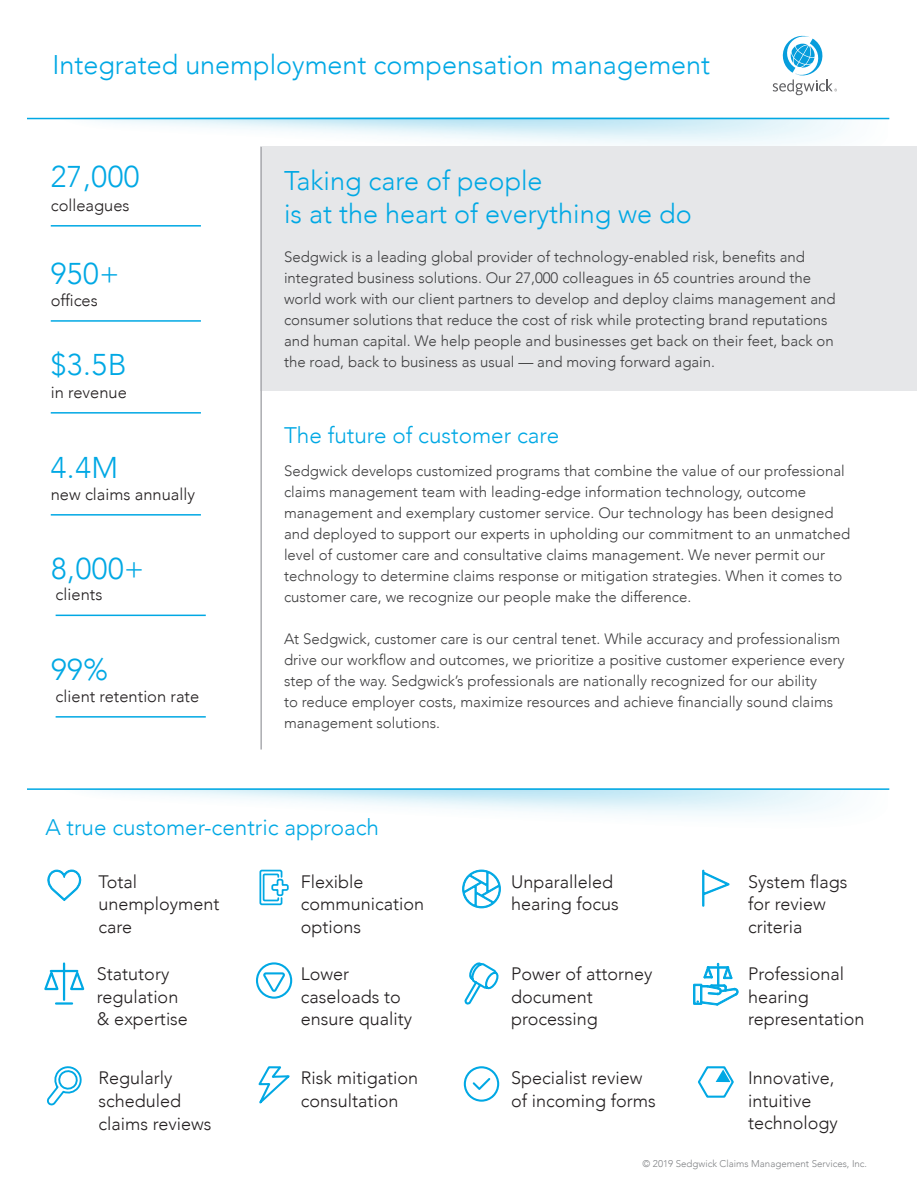
<style>
.page{position:relative;width:918px;height:1188px;background:#fff}
.page>*{position:absolute;margin:0;border:0;box-sizing:border-box;transform-origin:0 0}
.t1{font:300 30px "Avenir";letter-spacing:.02em;color:#00a8e4}
.t2{font:300 27px "Avenir";color:#00a8e4}
.t3{font:300 22.5px "Avenir";color:#00a8e4}
.t4{font:300 18px/22.5px "Avenir";color:#231f20}
.t5{font:300 16.5px "Avenir";color:#231f20}
.t6{font:300 15px/21px "Avenir";color:#3e3e3f}
.t7{font:300 9.75px "Avenir";color:#808285}
</style>
<div class="page">
<svg style="left:773px;top:35px;width:64px;height:60px"></svg>
<hr style="left:27px;top:118px;width:862px;height:1px;background:#00a8e4">
<hr style="left:27px;top:788px;width:862px;height:2px;background:#00a8e4">
<div style="left:260px;top:147px;width:657px;height:244px;background:#e6e7e9"></div>
<hr style="left:260px;top:147px;width:2px;height:603px;background:#abacb0">
<hr style="left:51px;top:225px;width:150px;height:2px;background:#00a8e4">
<hr style="left:51px;top:320px;width:150px;height:2px;background:#00a8e4">
<hr style="left:51px;top:412px;width:150px;height:2px;background:#00a8e4">
<hr style="left:51px;top:514px;width:150px;height:2px;background:#00a8e4">
<hr style="left:56px;top:615px;width:150px;height:1px;background:#00a8e4">
<hr style="left:56px;top:716px;width:150px;height:2px;background:#00a8e4">
<svg style="left:46px;top:1066px;width:36px;height:40px"></svg>
<hr style="left:56px;top:1002px;width:16px;height:3px;background:#00a8e4">
<hr style="left:63px;top:964px;width:2px;height:36px;background:#00a8e4">
<hr style="left:51px;top:970px;width:26px;height:2px;background:#00a8e4">
<svg style="left:44px;top:970px;width:17px;height:21px"></svg>
<svg style="left:68px;top:970px;width:17px;height:21px"></svg>
<svg style="left:464px;top:962px;width:35px;height:43px"></svg>
<svg style="left:256px;top:962px;width:37px;height:37px"></svg>
<svg style="left:693px;top:963px;width:46px;height:43px"></svg>
<svg style="left:258px;top:1066px;width:32px;height:38px"></svg>
<svg style="left:464px;top:1066px;width:35px;height:36px"></svg>
<svg style="left:698px;top:1066px;width:36px;height:32px"></svg>
<svg style="left:47px;top:869px;width:35px;height:32px"></svg>
<svg style="left:259px;top:869px;width:30px;height:37px"></svg>
<svg style="left:702px;top:869px;width:28px;height:38px"></svg>
<svg style="left:462px;top:869px;width:39px;height:40px"></svg>
<p class="t2" style="left:52px;top:49px;width:659px">Integrated unemployment compensation management</p>
<p class="t1" style="left:51px;top:158px;width:90px">27,000</p>
<p class="t5" style="left:51px;top:195px;width:80px">colleagues</p>
<p class="t1" style="left:51px;top:256px;width:70px">950+</p>
<p class="t5" style="left:51px;top:290px;width:49px">offices</p>
<p class="t1" style="left:51px;top:347px;width:77px">$3.5B</p>
<p class="t5" style="left:51px;top:382px;width:78px">in revenue</p>
<p class="t1" style="left:51px;top:450px;width:69px">4.4M</p>
<p class="t5" style="left:51px;top:484px;width:146px">new claims annually</p>
<p class="t1" style="left:51px;top:551px;width:95px">8,000+</p>
<p class="t5" style="left:56px;top:585px;width:48px">clients</p>
<p class="t1" style="left:51px;top:652px;width:58px">99%</p>
<p class="t5" style="left:56px;top:686px;width:145px">client retention rate</p>
<p class="t2" style="left:284px;top:165px;width:260px">Taking care of people</p>
<p class="t2" style="left:284px;top:198px;width:409px">is at the heart of everything we do</p>
<p class="t6" style="left:284px;top:247px;width:553px">Sedgwick is a leading global provider of technology-enabled risk, benefits and integrated business solutions. Our 27,000 colleagues in 65 countries around the world work with our client partners to develop and deploy claims management and consumer solutions that reduce the cost of risk while protecting brand reputations and human capital. We help people and businesses get back on their feet, back on the road, back to business as usual — and moving forward again.</p>
<p class="t3" style="left:284px;top:422px;width:277px">The future of customer care</p>
<p class="t6" style="left:284px;top:460px;width:568px">Sedgwick develops customized programs that combine the value of our professional claims management team with leading-edge information technology, outcome management and exemplary customer service. Our technology has been designed and deployed to support our experts in upholding our commitment to an unmatched level of customer care and consultative claims management. We never permit our technology to determine claims response or mitigation strategies. When it comes to customer care, we recognize our people make the difference.</p>
<p class="t6" style="left:284px;top:628px;width:562px">At Sedgwick, customer care is our central tenet. While accuracy and professionalism drive our workflow and outcomes, we prioritize a positive customer experience every step of the way. Sedgwick’s professionals are nationally recognized for our ability<br>to reduce employer costs, maximize resources and achieve financially sound claims management solutions.</p>
<p class="t3" style="left:45px;top:814px;width:335px">A true customer-centric approach</p>
<p class="t4" style="left:99px;top:870px;width:123px">Total unemployment care</p>
<p class="t4" style="left:748px;top:870px;width:101px">System flags for review criteria</p>
<p class="t4" style="left:301px;top:870px;width:64px">Flexible</p>
<p class="t4" style="left:301px;top:893px;width:125px">communication</p>
<p class="t4" style="left:301px;top:915px;width:62px">options</p>
<p class="t4" style="left:511px;top:870px;width:103px">Unparalleled</p>
<p class="t4" style="left:511px;top:893px;width:109px">hearing focus</p>
<p class="t4" style="left:97px;top:963px;width:83px">Statutory regulation</p>
<p class="t4" style="left:97px;top:1008px;width:93px">&amp; expertise</p>
<p class="t4" style="left:99px;top:1067px;width:84px;line-height:23.1px">Regularly scheduled</p>
<p class="t4" style="left:99px;top:1113px;width:115px">claims reviews</p>
<p class="t4" style="left:301px;top:963px;width:113px">Lower caseloads to ensure quality</p>
<p class="t4" style="left:301px;top:1067px;width:119px">Risk mitigation</p>
<p class="t4" style="left:301px;top:1089px;width:99px">consultation</p>
<p class="t4" style="left:511px;top:963px;width:143px">Power of attorney</p>
<p class="t4" style="left:511px;top:985px;width:88px">document processing</p>
<p class="t4" style="left:511px;top:1067px;width:146px">Specialist review of incoming forms</p>
<p class="t4" style="left:748px;top:963px;width:98px">Professional hearing</p>
<p class="t4" style="left:748px;top:1008px;width:118px">representation</p>
<p class="t4" style="left:748px;top:1067px;width:88px">Innovative, intuitive</p>
<p class="t4" style="left:748px;top:1112px;width:91px">technology</p>
<p class="t7" style="left:643px;top:1158px;width:226px">© 2019 Sedgwick Claims Management Services, Inc.</p>
</div>
